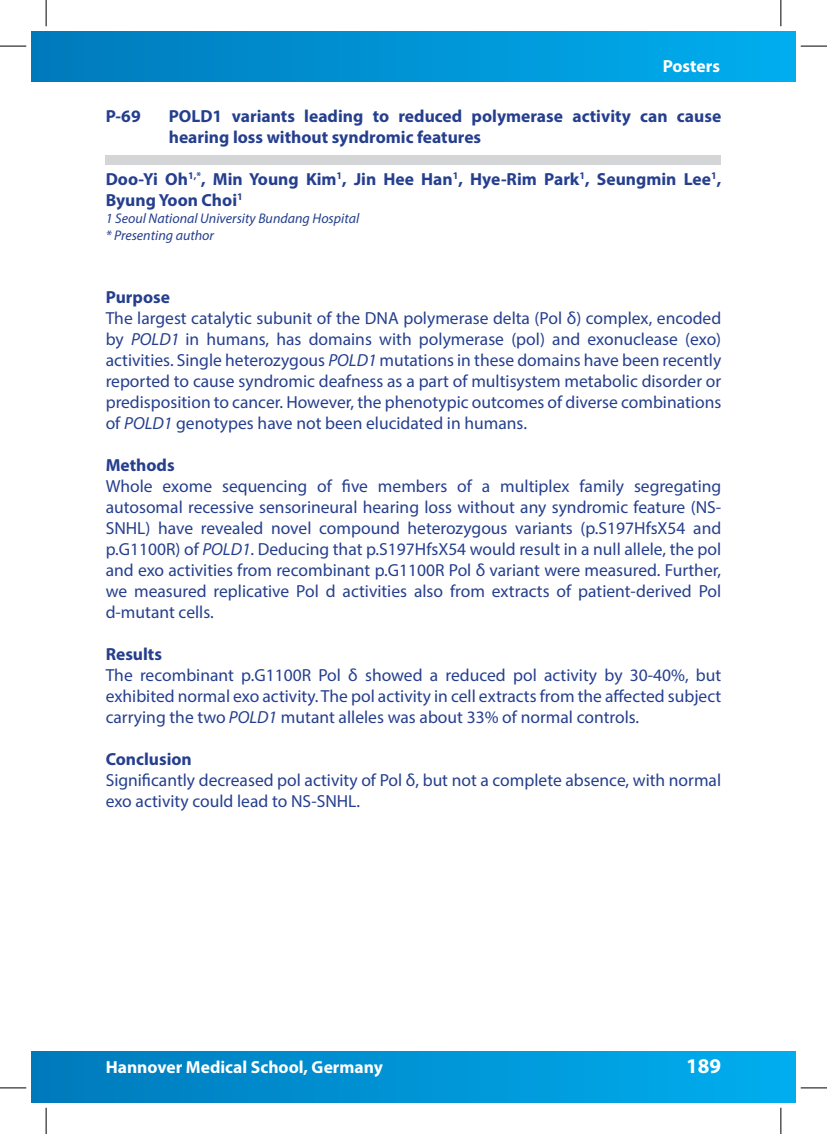
<style>
.page{position:relative;width:827px;height:1134px;background:#fff}
.page>*{position:absolute;margin:0;border:0;box-sizing:border-box;transform-origin:0 0}
.t1{font:700 21px "Myriad Pro";color:#fff}
.t2{font:17.5px/21px "Myriad Pro";color:#253f8e;text-align:justify}
.t3{font:700 17.5px/21px "Myriad Pro";color:#253f8e}
.t4{font:700 17.5px "Myriad Pro";color:#fff}
.t5{font:italic 14px/16.8px "Myriad Pro";color:#253f8e}
.s1{font-style:italic}
</style>
<div class="page">
<div style="left:31px;top:31px;width:764px;height:50px;background:linear-gradient(to right,#007abb,#00aeef)"></div>
<div style="left:31px;top:1051px;width:764px;height:52px;background:linear-gradient(to right,#007abb,#00aeef)"></div>
<div style="left:106px;top:155px;width:615px;height:10px;background:#d4d5d7"></div>
<svg style="left:0;top:46px;width:26px;height:1px"></svg>
<svg style="left:800px;top:46px;width:26px;height:1px"></svg>
<svg style="left:0;top:1088px;width:26px;height:1px"></svg>
<svg style="left:800px;top:1088px;width:26px;height:1px"></svg>
<svg style="left:46px;top:0;width:1px;height:26px"></svg>
<svg style="left:46px;top:1108px;width:1px;height:26px"></svg>
<svg style="left:780px;top:0;width:1px;height:26px"></svg>
<svg style="left:780px;top:1108px;width:1px;height:26px"></svg>
<p class="t4" style="left:662px;top:54px;width:59px">Posters</p>
<p class="t3" style="left:106px;top:105px;width:36px">P-69</p>
<p class="t3" style="left:169px;top:105px;width:554px">POLD1 variants leading to reduced polymerase activity can cause hearing loss without syndromic features</p>
<p class="t3" style="left:106px;top:168px;width:617px">Doo-Yi Oh<sup>1,*</sup>, Min Young Kim<sup>1</sup>, Jin Hee Han<sup>1</sup>, Hye-Rim Park<sup>1</sup>, Seungmin Lee<sup>1</sup>,<br>Byung Yoon Choi<sup>1</sup></p>
<p class="t5" style="left:106px;top:210px;width:255px">1 Seoul National University Bundang Hospital * Presenting author</p>
<p class="t3" style="left:106px;top:286px;width:66px">Purpose</p>
<p class="t2" style="left:106px;top:307px;width:617px">The largest catalytic subunit of the DNA polymerase delta (Pol δ) complex, encoded by <span class="s1">POLD1</span> in humans, has domains with polymerase (pol) and exonuclease (exo) activities. Single heterozygous <span class="s1">POLD1</span> mutations in these domains have been recently reported to cause syndromic deafness as a part of multisystem metabolic disorder or predisposition to cancer. However, the phenotypic outcomes of diverse combinations of <span class="s1">POLD1</span> genotypes have not been elucidated in humans.</p>
<p class="t3" style="left:106px;top:454px;width:70px">Methods</p>
<p class="t2" style="left:106px;top:475px;width:617px">Whole exome sequencing of five members of a multiplex family segregating autosomal recessive sensorineural hearing loss without any syndromic feature (NS-SNHL) have revealed novel compound heterozygous variants (p.S197HfsX54 and p.G1100R) of <span class="s1">POLD1</span>. Deducing that p.S197HfsX54 would result in a null allele, the pol and exo activities from recombinant p.G1100R Pol δ variant were measured. Further, we measured replicative Pol d activities also from extracts of patient-derived Pol d-mutant cells.</p>
<p class="t3" style="left:106px;top:643px;width:58px">Results</p>
<p class="t2" style="left:106px;top:664px;width:617px">The recombinant p.G1100R Pol δ showed a reduced pol activity by 30-40%, but exhibited normal exo activity. The pol activity in cell extracts from the affected subject carrying the two <span class="s1">POLD1</span> mutant alleles was about 33% of normal controls.</p>
<p class="t3" style="left:106px;top:748px;width:88px">Conclusion</p>
<p class="t2" style="left:106px;top:769px;width:617px">Significantly decreased pol activity of Pol δ, but not a complete absence, with normal exo activity could lead to NS-SNHL.</p>
<p class="t4" style="left:106px;top:1055px;width:279px">Hannover Medical School, Germany</p>
<p class="t1" style="left:686px;top:1052px;width:36px">189</p>
</div>
